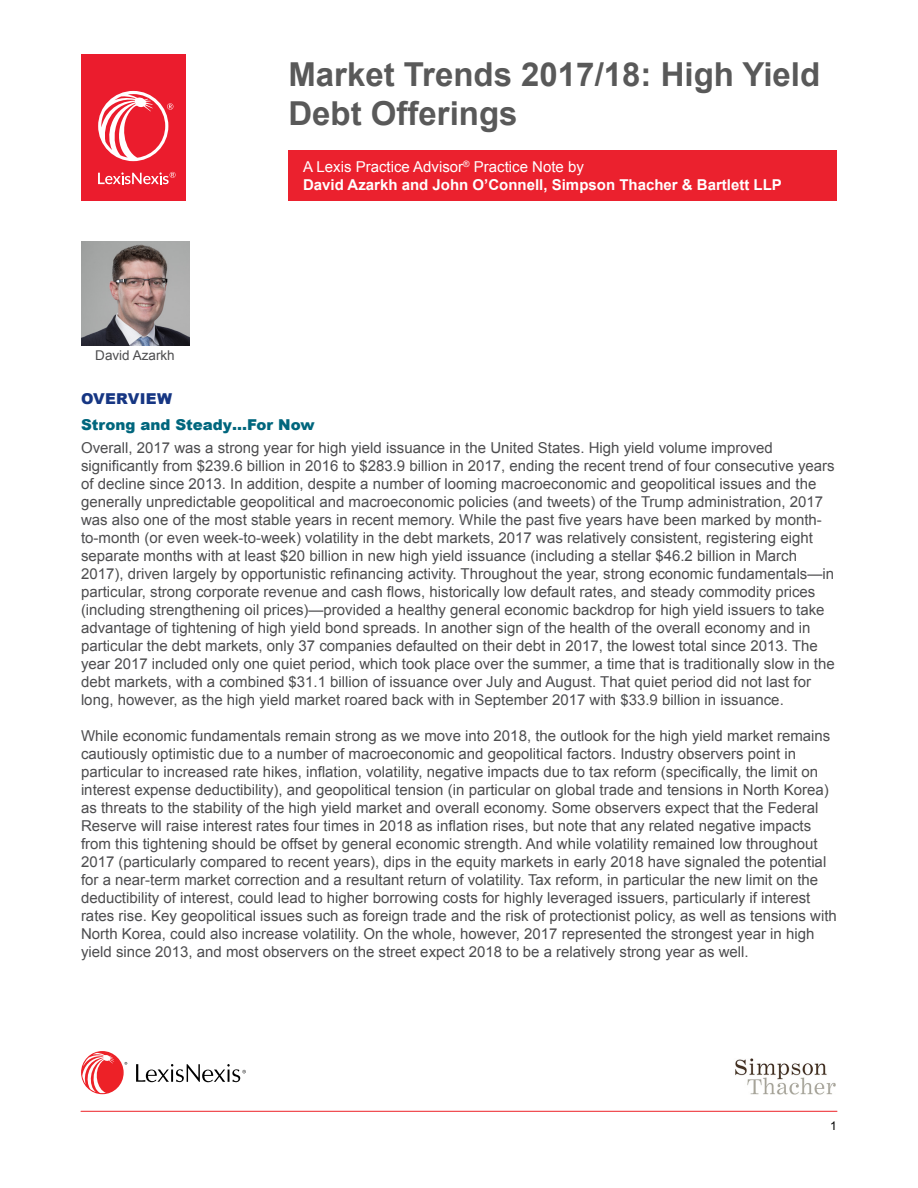
<style>
.page{position:relative;width:918px;height:1188px;background:#fff}
.page>*{position:absolute;margin:0;border:0;box-sizing:border-box;transform-origin:0 0}
.t1{font:700 33px/39.6px "Arial";color:#595959}
.t2{font:15px/18px "Arial";color:#4d4d4f}
.t3{font:700 15px/18px "Arial";color:#fff}
.t4{font:900 15px "Arial";color:#00667d}
.t5{font:900 15px "Arial";letter-spacing:.015em;color:#163683}
.t6{font:13.5px "Arial";color:#4d4d4f}
.t7{font:12px "Arial";color:#000}
.s1{font-weight:400}
</style>
<div class="page">
<div style="left:288px;top:150px;width:549px;height:50px;background:#eb212e"></div>
<div style="left:81px;top:54px;width:104px;height:146px;background:#eb1c2d"></div>
<svg style="left:98px;top:91px;width:75px;height:70px"></svg>
<svg style="left:98px;top:172px;width:78px;height:12px"></svg>
<hr style="left:81px;top:1111px;width:756px;height:1px;background:#ed2127">
<img style="left:81px;top:241px;width:108px;height:104px">
<img style="left:735px;top:1058px;width:101px;height:37px">
<svg style="left:81px;top:1051px;width:46px;height:43px"></svg>
<svg style="left:136px;top:1064px;width:110px;height:18px"></svg>
<h1 class="t1" style="left:288px;top:55px;width:533px">Market Trends 2017/18: High Yield<br>Debt Offerings</h1>
<p class="t3" style="left:303px;top:158px;width:480px"><span class="s1">A Lexis Practice Advisor</span><sup>®</sup> <span class="s1">Practice Note by<br></span>David Azarkh and John O’Connell, Simpson Thacher &amp; Bartlett LLP</p>
<p class="t6" style="left:95px;top:347px;width:81px">David Azarkh</p>
<p class="t5" style="left:81px;top:388px;width:93px">OVERVIEW</p>
<p class="t4" style="left:81px;top:414px;width:235px">Strong and Steady…For Now</p>
<p class="t2" style="left:81px;top:438px;width:755px">Overall, 2017 was a strong year for high yield issuance in the United States. High yield volume improved significantly from $239.6 billion in 2016 to $283.9 billion in 2017, ending the recent trend of four consecutive years of decline since 2013. In addition, despite a number of looming macroeconomic and geopolitical issues and the generally unpredictable geopolitical and macroeconomic policies (and tweets) of the Trump administration, 2017 was also one of the most stable years in recent memory. While the past five years have been marked by month&shy;to-month (or even week-to-week) volatility in the debt markets, 2017 was relatively consistent, registering eight separate months with at least $20 billion in new high yield issuance (including a stellar $46.2 billion in March 2017), driven largely by opportunistic refinancing activity. Throughout the year, strong economic fundamentals—in particular, strong corporate revenue and cash flows, historically low default rates, and steady commodity prices (including strengthening oil prices)—provided a healthy general economic backdrop for high yield issuers to take advantage of tightening of high yield bond spreads. In another sign of the health of the overall economy and in particular the debt markets, only 37 companies defaulted on their debt in 2017, the lowest total since 2013. The year 2017 included only one quiet period, which took place over the summer, a time that is traditionally slow in the debt markets, with a combined $31.1 billion of issuance over July and August. That quiet period did not last for long, however, as the high yield market roared back with in September 2017 with $33.9 billion in issuance.</p>
<p class="t2" style="left:81px;top:727px;width:757px">While economic fundamentals remain strong as we move into 2018, the outlook for the high yield market remains cautiously optimistic due to a number of macroeconomic and geopolitical factors. Industry observers point in particular to increased rate hikes, inflation, volatility, negative impacts due to tax reform (specifically, the limit on interest expense deductibility), and geopolitical tension (in particular on global trade and tensions in North Korea) as threats to the stability of the high yield market and overall economy. Some observers expect that the Federal Reserve will raise interest rates four times in 2018 as inflation rises, but note that any related negative impacts from this tightening should be offset by general economic strength. And while volatility remained low throughout 2017 (particularly compared to recent years), dips in the equity markets in early 2018 have signaled the potential for a near-term market correction and a resultant return of volatility. Tax reform, in particular the new limit on the deductibility of interest, could lead to higher borrowing costs for highly leveraged issuers, particularly if interest rates rise. Key geopolitical issues such as foreign trade and the risk of protectionist policy, as well as tensions with North Korea, could also increase volatility. On the whole, however, 2017 represented the strongest year in high yield since 2013, and most observers on the street expect 2018 to be a relatively strong year as well.</p>
<p class="t7" style="left:830px;top:1118px;width:8px">1</p>
</div>
